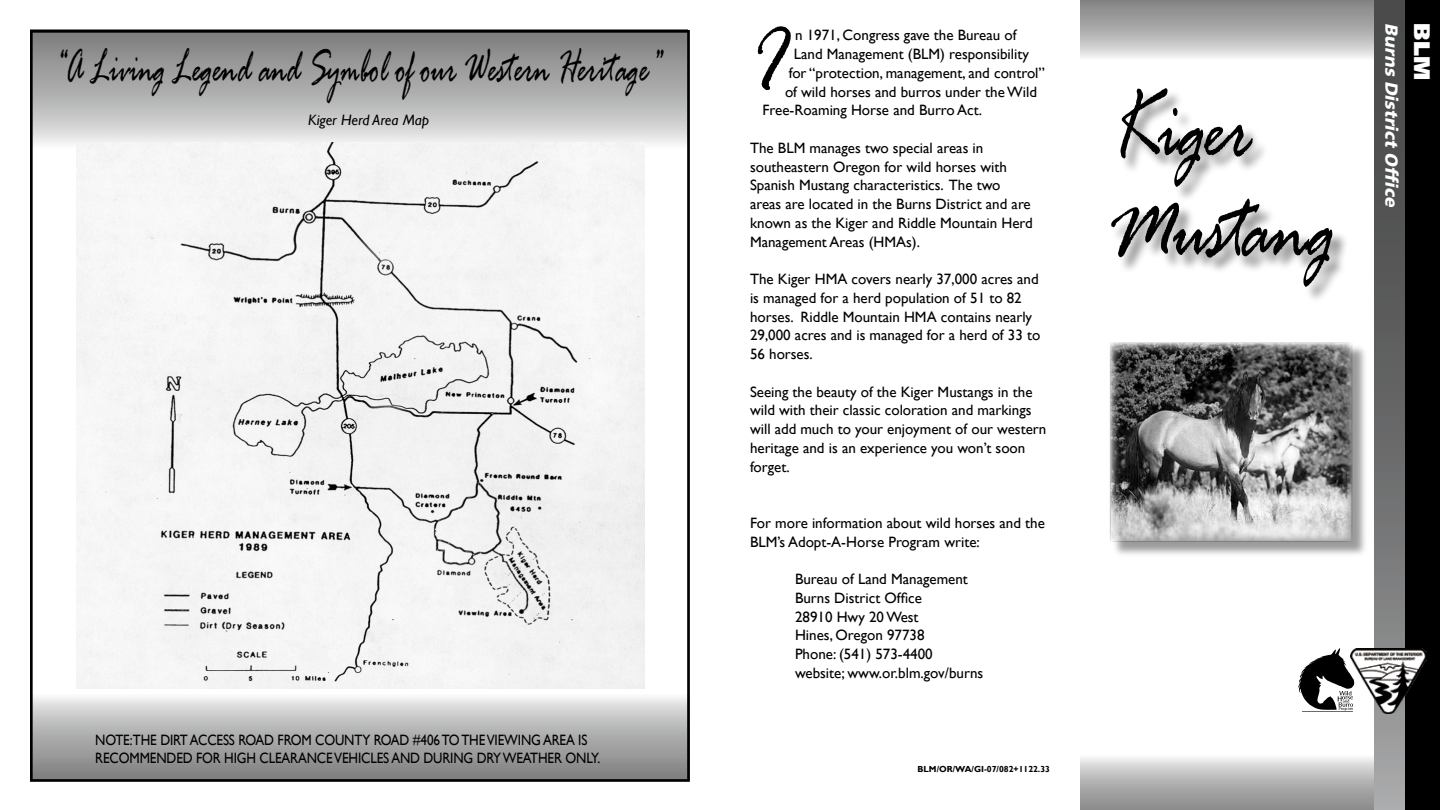
<style>
.page{position:relative;width:1440px;height:810px;background:#fff}
.page>*{position:absolute;margin:0;border:0;box-sizing:border-box;transform-origin:0 0}
.t1{font:italic 102.5px/100px "Rage";color:#000;scale:.7 1}
.t2{font:italic 86.62px "Rage";color:#000}
.t3{font:italic 50px "Rage";color:#000;scale:.6 1}
.t4{font:900 22.5px "Frutiger LT Std";color:#fff}
.t5{font:italic 900 17.5px "Frutiger LT Std";color:#fff}
.t6{font:15px/18.8px "Gill Sans";color:#000}
.t7{font:15px/18px "Gill Sans";color:#000;scale:.88 1}
.t8{font:italic 15px "Gill Sans";color:#000}
.t9{font:700 8.75px "Gill Sans";color:#000}
</style>
<div class="page">
<div style="left:1080px;top:754px;width:302px;height:56px;background:linear-gradient(to bottom,#eff0f0,#848484)"></div>
<div style="left:1080px;top:0;width:302px;height:60px;background:linear-gradient(to bottom,#7a7a7a,#e9e9ea)"></div>
<div style="left:30px;top:30px;width:658px;height:118px;background:linear-gradient(to bottom,#767676,#eaeaeb)"></div>
<div style="left:30px;top:693px;width:660px;height:87px;background:linear-gradient(to bottom,#ededed,#777)"></div>
<div style="left:76px;top:143px;width:568px;height:546px;background:#f4f4f4"></div>
<div style="left:30px;top:30px;width:660px;height:752px;border:3px solid #000"></div>
<svg style="left:1298px;top:648px;width:52px;height:63px"></svg>
<div style="left:1404px;top:0;width:36px;height:810px;background:#000"></div>
<svg style="left:1374px;top:0;width:30px;height:810px;background:#69696a"></svg>
<div style="left:1111px;top:88px;width:240px;height:216px;background:#000;opacity:.45"></div>
<div style="left:1111px;top:343px;width:258px;height:215px;background:#000;opacity:.4"></div>
<img style="left:1112px;top:344px;width:238px;height:196px">
<img style="left:1350px;top:648px;width:76px;height:66px">
<h3 class="t3" style="left:52px;top:40px;width:1016px">“A Living Legend and Symbol of our Western Heritage”</h3>
<p class="t8" style="left:308px;top:112px;width:123px">Kiger Herd Area Map</p>
<p class="t7" style="left:95px;top:732px;width:575px">NOTE:THE DIRT ACCESS ROAD FROM COUNTY ROAD #406 TO THE VIEWING AREA IS<br>RECOMMENDED FOR HIGH CLEARANCE VEHICLES AND DURING DRY WEATHER ONLY.</p>
<h2 class="t2" style="left:750px;top:13px;width:34px">I</h2>
<p class="t5" style="left:1402px;top:23px;width:189px;rotate:90deg">Burns DistrictOffice</p>
<h3 class="t4" style="left:1436px;top:23px;width:58px;rotate:90deg">BLM</h3>
<p class="t6" style="left:795px;top:26px;width:223px">n 1971, Congress gave the Bureau of</p>
<p class="t6" style="left:794px;top:45px;width:237px">Land Management (BLM) responsibility</p>
<p class="t6" style="left:789px;top:64px;width:258px">for “protection, management, and control”</p>
<p class="t6" style="left:785px;top:82px;width:254px">of wild horses and burros under the Wild</p>
<p class="t6" style="left:762px;top:101px;width:221px">Free-Roaming Horse and Burro Act.</p>
<p class="t6" style="left:750px;top:139px;width:284px">The BLM manages two special areas in southeastern Oregon for wild horses with Spanish Mustang characteristics. The two areas are located in the Burns District and are known as the Kiger and Riddle Mountain Herd Management Areas (HMAs).</p>
<p class="t6" style="left:750px;top:270px;width:292px">The Kiger HMA covers nearly 37,000 acres and is managed for a herd population of 51 to 82 horses. Riddle Mountain HMA contains nearly 29,000 acres and is managed for a herd of 33 to 56 horses.</p>
<p class="t6" style="left:750px;top:382px;width:298px">Seeing the beauty of the Kiger Mustangs in the wild with their classic coloration and markings will add much to your enjoyment of our western heritage and is an experience you won’t soon forget.</p>
<h1 class="t1" style="left:1109px;top:87px;width:324px">Kiger<br>Mustang</h1>
<p class="t6" style="left:750px;top:514px;width:296px">For more information about wild horses and the<br>BLM’s Adopt-A-Horse Program write:</p>
<p class="t6" style="left:795px;top:570px;width:190px">Bureau of Land Management<br>Burns District Office<br>28910 Hwy 20 West<br>Hines, Oregon 97738<br>Phone: (541) 573-4400 website; www.or.blm.gov/burns</p>
<p class="t9" style="left:917px;top:763px;width:134px">BLM/OR/WA/GI-07/082+1122.33</p>
</div>
